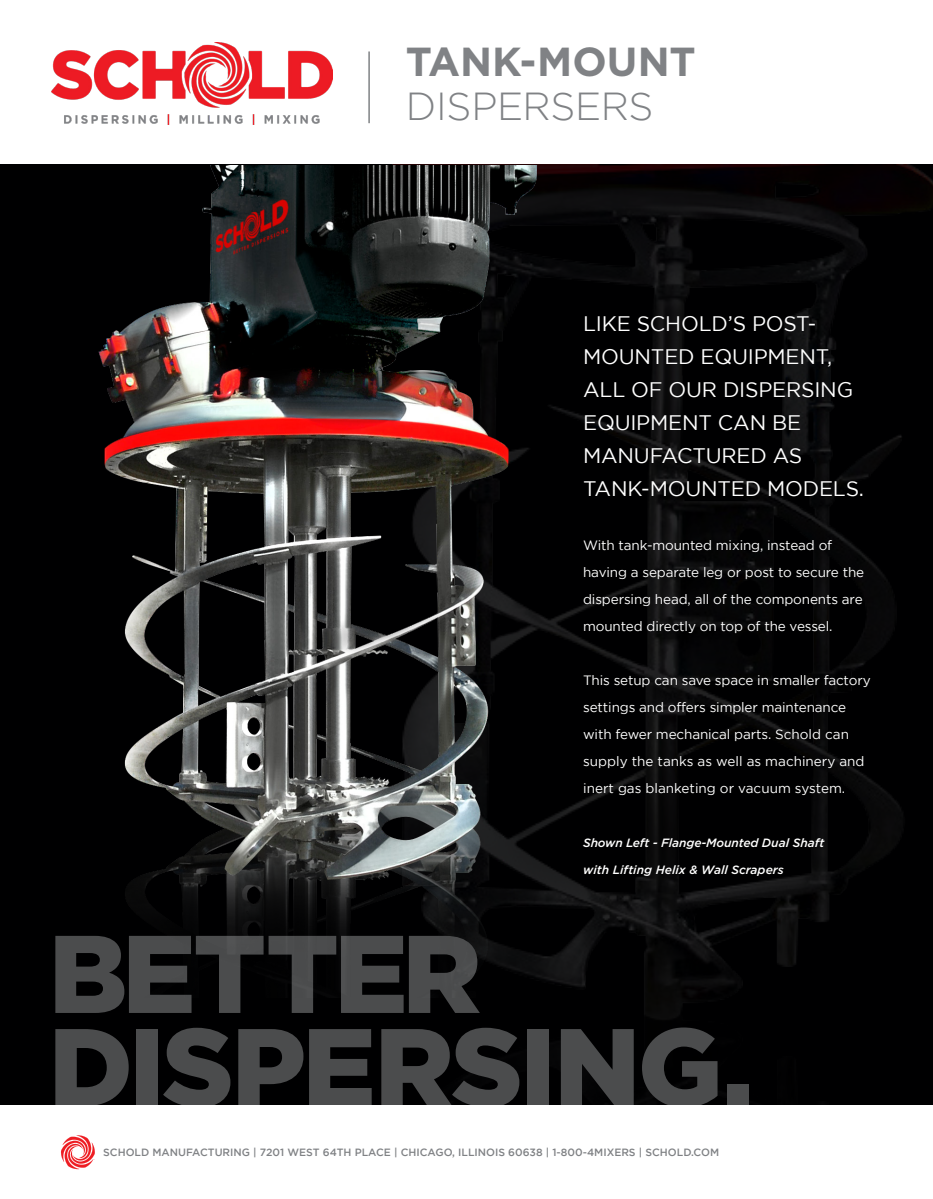
<style>
.page{position:relative;width:933px;height:1199px;background:#fff}
.page>*{position:absolute;margin:0;border:0;box-sizing:border-box;transform-origin:0 0}
.t1{font:900 110.1px "Gotham";letter-spacing:-.025em;color:#4b4c4d}
.t2{font:700 40.5px "Gotham";color:#808285}
.t3{font:300 39px "Gotham";letter-spacing:-.01em;color:#808285}
.t4{font:21px/33px "Gotham";letter-spacing:-.01em;color:#fff}
.t5{font:13.5px/27px "Gotham";letter-spacing:-.01em;color:#fff}
.t6{font:italic 500 12px "Gotham";color:#fff}
.t7{font:500 10.5px "Gotham";color:#808285}
</style>
<div class="page">
<div style="left:1px;top:0;width:931px;height:1199px;background:#000001"></div>
<img style="left:79px;top:163px;width:853px;height:943px">
<div style="left:1px;top:0;width:931px;height:163px;background:#fff"></div>
<img style="left:51px;top:43px;width:281px;height:81px">
<hr style="left:368px;top:51px;width:1px;height:72px;background:#808285">
<div style="left:1px;top:1106px;width:931px;height:93px;background:#fff"></div>
<svg style="left:61px;top:1135px;width:34px;height:34px"></svg>
<div style="left:72px;top:1146px;width:12px;height:12px;background:#fff;border-radius:50%"></div>
<img style="left:79px;top:165px;width:472px;height:832px">
<p class="t2" style="left:405px;top:38px;width:291px">TANK-MOUNT</p>
<p class="t3" style="left:405px;top:85px;width:249px">DISPERSERS</p>
<p class="t4" style="left:583px;top:307px;width:271px">LIKE SCHOLD’S POST-<br>MOUNTED EQUIPMENT,<br>ALL OF OUR DISPERSING<br>EQUIPMENT CAN BE<br>MANUFACTURED AS</p>
<p class="t4" style="left:583px;top:472px;width:282px">TANK-MOUNTED MODELS.</p>
<p class="t5" style="left:583px;top:532px;width:282px">With tank-mounted mixing, instead of having a separate leg or post to secure the dispersing head, all of the components are mounted directly on top of the vessel.</p>
<p class="t5" style="left:583px;top:667px;width:289px">This setup can save space in smaller factory settings and offers simpler maintenance with fewer mechanical parts. Schold can supply the tanks as well as machinery and inert gas blanketing or vacuum system.</p>
<p class="t6" style="left:583px;top:835px;width:243px">Shown Left - Flange-Mounted Dual Shaft</p>
<p class="t6" style="left:583px;top:862px;width:202px">with Lifting Helix &amp; Wall Scrapers</p>
<p class="t1" style="left:48px;top:910px;width:434px">BETTER</p>
<p class="t1" style="left:48px;top:1003px;width:706px">DISPERSING.</p>
<p class="t7" style="left:103px;top:1146px;width:617px">SCHOLD MANUFACTURING | 7201 WEST 64TH PLACE | CHICAGO, ILLINOIS 60638 | 1-800-4MIXERS | SCHOLD.COM</p>
</div>
